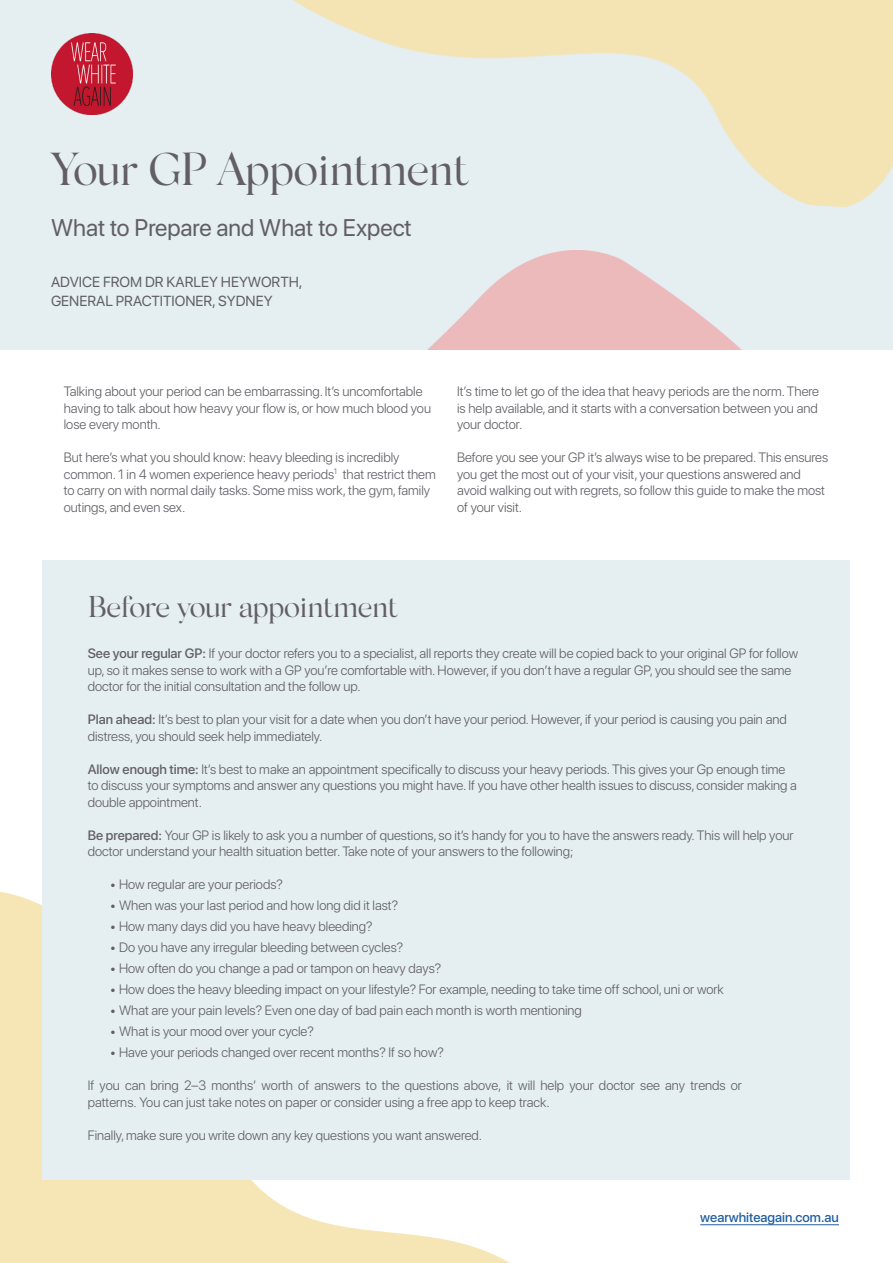
<style>
.page{position:relative;width:893px;height:1263px;background:#fff}
.page>*{position:absolute;margin:0;border:0;box-sizing:border-box;transform-origin:0 0}
.t1{font:46.2px "Silk Serif";letter-spacing:-.035em;color:#615f65}
.t2{font:30px "Silk Serif";letter-spacing:-.03em;color:#615f65}
.t3{font:23.85px "SF Pro Display";color:#615f65}
.t4{font:14.55px/18.8px "SF Pro Display";color:#615f65}
.t5{font:300 13.5px/16.5px "SF Pro Display";color:#615f65}
.t6{font:500 13.5px "SF Pro Display";color:#215e9e}
.s1{font-weight:500}
</style>
<div class="page">
<div style="left:0;top:0;width:893px;height:350px;background:#e5eef1"></div>
<svg style="left:0;top:832px;width:566px;height:431px;fill:#f7e6b5"></svg>
<div style="left:43px;top:560px;width:807px;height:619px;background:#e5eef1"></div>
<img style="left:51px;top:33px;width:82px;height:82px">
<img style="left:293px;top:0;width:600px;height:207px">
<img style="left:427px;top:251px;width:315px;height:99px">
<hr style="left:700px;top:1224px;width:139px;height:1px;background:#215e9e">
<h1 class="t1" style="left:51px;top:142px;width:420px">Your GP Appointment</h1>
<h3 class="t3" style="left:51px;top:211px;width:362px">What to Prepare and What to Expect</h3>
<p class="t4" style="left:51px;top:272px;width:253px">ADVICE FROM DR KARLEY HEYWORTH,<br>GENERAL PRACTITIONER, SYDNEY</p>
<p class="t5" style="left:64px;top:382px;width:369px">Talking about your period can be embarrassing. It’s uncomfortable having to talk about how heavy your flow is, or how much blood you lose every month.</p>
<p class="t5" style="left:64px;top:448px;width:374px">But here’s what you should know: heavy bleeding is incredibly common. 1 in 4 women experience heavy periods<sup>1</sup> that restrict them to carry on with normal daily tasks. Some miss work, the gym, family outings, and even sex.</p>
<p class="t5" style="left:457px;top:382px;width:363px;text-align:justify">It’s time to let go of the idea that heavy periods are the norm. There is help available, and it starts with a conversation between you and your doctor.</p>
<p class="t5" style="left:457px;top:448px;width:372px">Before you see your GP it’s always wise to be prepared. This ensures you get the most out of your visit, your questions answered and avoid walking out with regrets, so follow this guide to make the most of your visit.</p>
<h2 class="t2" style="left:88px;top:589px;width:312px">Before your appointment</h2>
<p class="t5" style="left:88px;top:645px;width:712px"><span class="s1">See your regular GP:</span> If your doctor refers you to a specialist, all reports they create will be copied back to your original GP for follow up, so it makes sense to work with a GP you’re comfortable with. However, if you don’t have a regular GP, you should see the same doctor for the initial consultation and the follow up.</p>
<p class="t5" style="left:88px;top:711px;width:700px"><span class="s1">Plan ahead:</span> It’s best to plan your visit for a date when you don’t have your period. However, if your period is causing you pain and distress, you should seek help immediately.</p>
<p class="t5" style="left:88px;top:760px;width:711px"><span class="s1">Allow enough time:</span> It’s best to make an appointment specifically to discuss your heavy periods. This gives your Gp enough time to discuss your symptoms and answer any questions you might have. If you have other health issues to discuss, consider making a double appointment.</p>
<p class="t5" style="left:88px;top:826px;width:707px"><span class="s1">Be prepared:</span> Your GP is likely to ask you a number of questions, so it’s handy for you to have the answers ready. This will help your doctor understand your health situation better. Take note of your answers to the following;</p>
<p class="t5" style="left:110px;top:875px;width:174px">• How regular are your periods?</p>
<p class="t5" style="left:110px;top:896px;width:290px">• When was your last period and how long did it last?</p>
<p class="t5" style="left:110px;top:917px;width:264px">• How many days did you have heavy bleeding?</p>
<p class="t5" style="left:110px;top:938px;width:295px">• Do you have any irregular bleeding between cycles?</p>
<p class="t5" style="left:110px;top:960px;width:333px">• How often do you change a pad or tampon on heavy days?</p>
<p class="t5" style="left:110px;top:981px;width:615px">• How does the heavy bleeding impact on your lifestyle? For example, needing to take time off school, uni or work</p>
<p class="t5" style="left:110px;top:1002px;width:473px">• What are your pain levels? Even one day of bad pain each month is worth mentioning</p>
<p class="t5" style="left:110px;top:1023px;width:205px">• What is your mood over your cycle?</p>
<p class="t5" style="left:110px;top:1044px;width:335px">• Have your periods changed over recent months? If so how?</p>
<p class="t5" style="left:88px;top:1076px;width:656px">If you can bring 2–3 months’ worth of answers to the questions above, it will help your doctor see any trends or patterns. You can just take notes on paper or consider using a free app to keep track.</p>
<p class="t5" style="left:88px;top:1126px;width:396px">Finally, make sure you write down any key questions you want answered.</p>
<p class="t6" style="left:700px;top:1207px;width:140px">wearwhiteagain.com.au</p>
</div>
